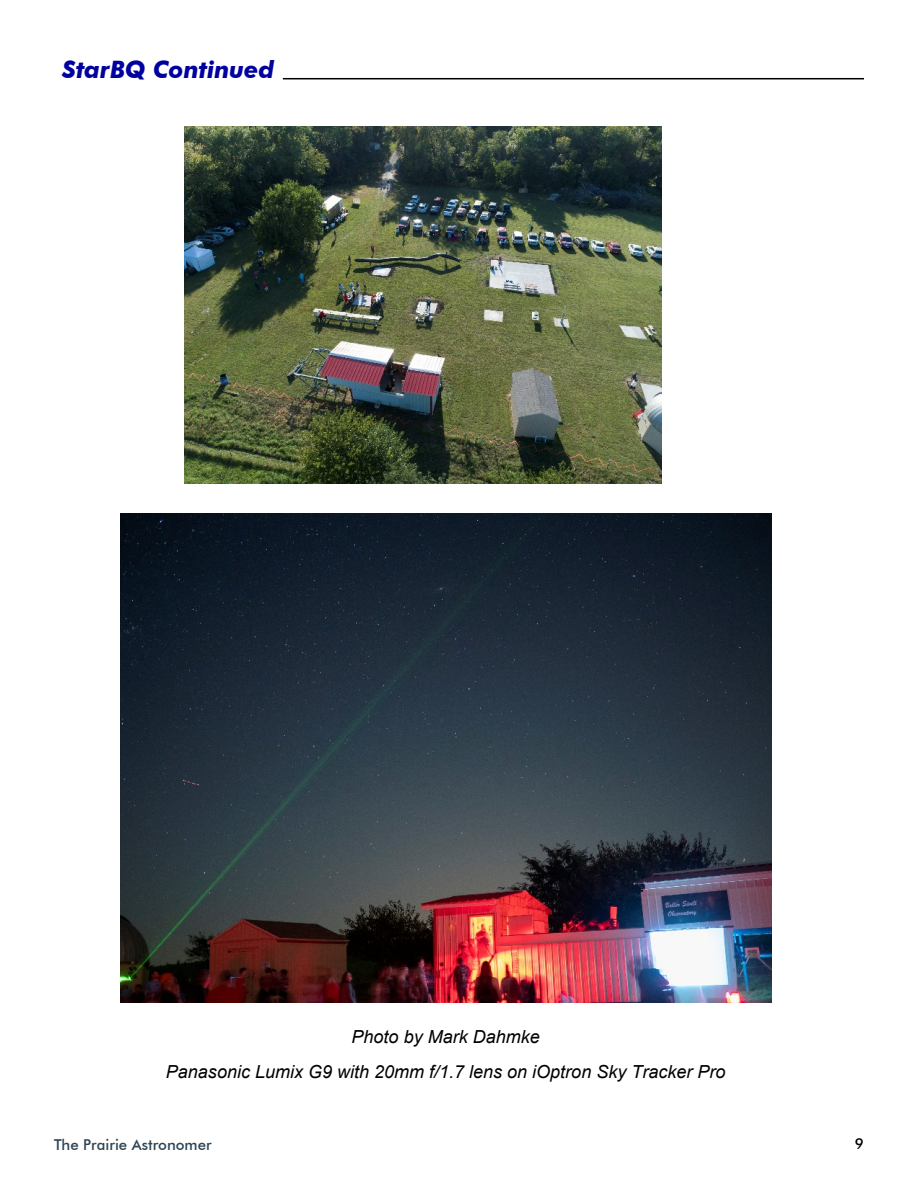
<style>
.page{position:relative;width:918px;height:1188px;background:#fff}
.page>*{position:absolute;margin:0;border:0;box-sizing:border-box;transform-origin:0 0}
.t1{font:italic 700 24px "Futura BT";color:#0000a0}
.t2{font:italic 18px/35.7px "Arial";color:#000;text-align:center}
.t3{font:500 15px "Futura BT";color:#2e4556}
.t4{font:500 15px "Futura BT";color:#000}
</style>
<div class="page">
<hr style="left:283px;top:78px;width:581px;height:1px;background:#000">
<img style="left:185px;top:126px;width:476px;height:357px">
<img style="left:120px;top:514px;width:651px;height:488px">
<h1 class="t1" style="left:62px;top:60px;width:214px">StarBQ Continued</h1>
<p class="t2" style="left:166px;top:1020px;width:561px">Photo by Mark Dahmke<br>Panasonic Lumix G9 with 20mm f/1.7 lens on iOptron Sky Tracker Pro</p>
<p class="t3" style="left:54px;top:1138px;width:159px">The Prairie Astronomer</p>
<p class="t4" style="left:855px;top:1138px;width:11px">9</p>
</div>
